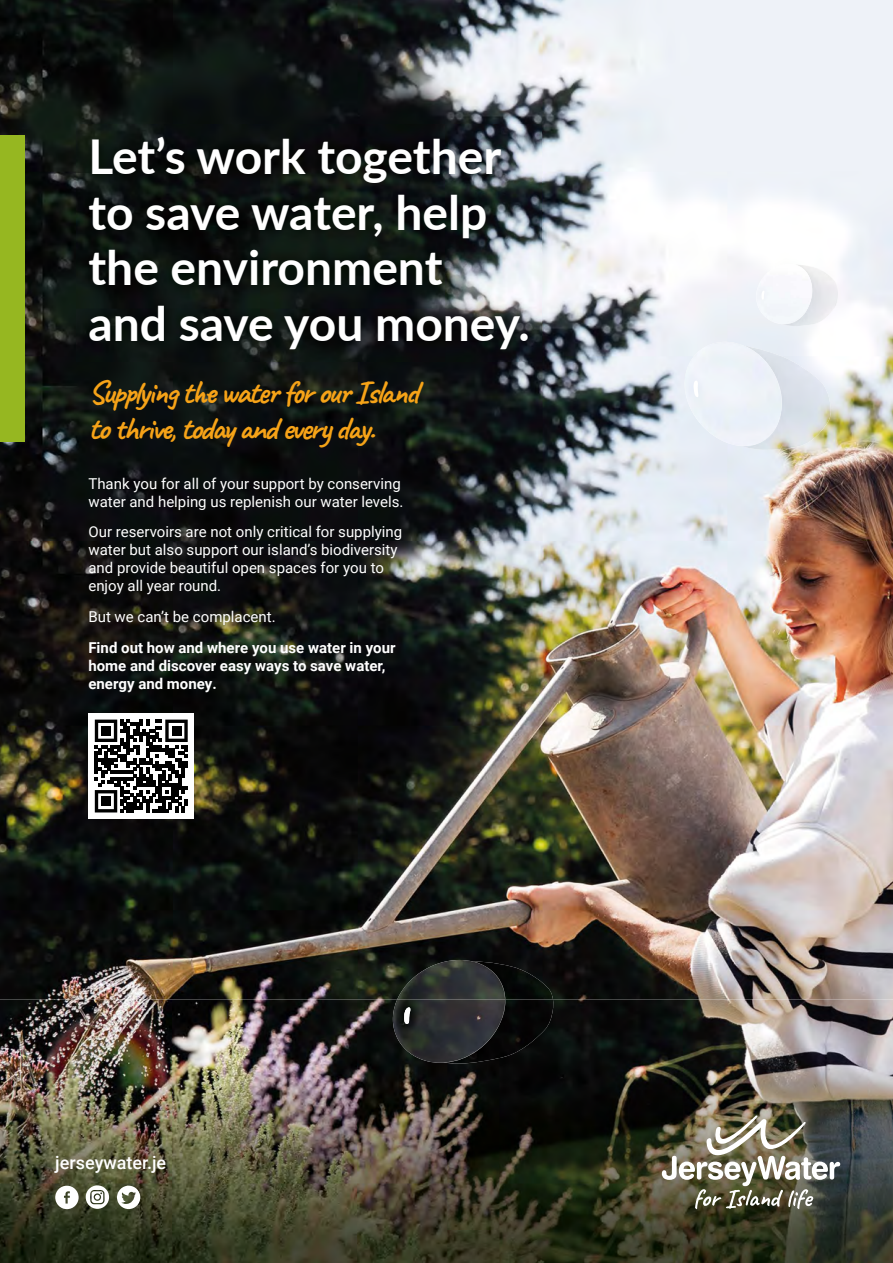
<style>
.page{position:relative;width:893px;height:1263px;background:#fff}
.page>*{position:absolute;margin:0;border:0;box-sizing:border-box;transform-origin:0 0}
.t1{font:700 48px/55.5px "Lato";color:#fff}
.t2{font:33px/36px "Caveat";letter-spacing:-.055em;color:#f6a318}
.t3{font:500 18px "Roboto";color:#fff}
.t4{font:15px/18px "Roboto";color:#fff}
.t5{font:700 15px/18px "Roboto";color:#fff}
</style>
<div class="page">
<img style="left:0;top:0;width:893px;height:999px">
<img style="left:505px;top:961px;width:48px;height:38px">
<img style="left:397px;top:960px;width:108px;height:39px">
<img style="left:741px;top:346px;width:90px;height:104px">
<img style="left:685px;top:342px;width:97px;height:104px">
<img style="left:740px;top:409px;width:41px;height:37px">
<svg style="left:693px;top:380px;width:6px;height:17px"></svg>
<img style="left:782px;top:264px;width:56px;height:62px">
<img style="left:756px;top:264px;width:56px;height:60px">
<img style="left:782px;top:301px;width:28px;height:23px">
<svg style="left:761px;top:290px;width:4px;height:10px"></svg>
<img style="left:0;top:999px;width:448px;height:264px">
<img style="left:499px;top:999px;width:394px;height:264px">
<img style="left:505px;top:999px;width:48px;height:64px">
<img style="left:393px;top:999px;width:112px;height:64px">
<img style="left:444px;top:1022px;width:57px;height:41px">
<svg style="left:404px;top:1007px;width:7px;height:17px"></svg>
<div style="left:0;top:135px;width:25px;height:307px;background:#96b721"></div>
<svg style="left:117px;top:1186px;width:23px;height:23px"></svg>
<svg style="left:55px;top:1186px;width:24px;height:23px"></svg>
<svg style="left:86px;top:1185px;width:23px;height:24px"></svg>
<img style="left:76px;top:124px;width:465px;height:238px">
<img style="left:662px;top:1115px;width:178px;height:94px">
<div style="left:88px;top:713px;width:106px;height:106px;background:#fff"></div>
<svg style="left:95px;top:719px;width:93px;height:93px"></svg>
<div style="left:101px;top:726px;width:10px;height:10px;background:#000"></div>
<div style="left:172px;top:726px;width:9px;height:10px;background:#000"></div>
<div style="left:101px;top:796px;width:10px;height:10px;background:#000"></div>
<h1 class="t1" style="left:88px;top:127px;width:443px">Let’s work together to save water, help the environment and save you money.</h1>
<h2 class="t2" style="left:88px;top:374px;width:332px">Supplying the water for our Island to thrive, today and every day.</h2>
<p class="t4" style="left:88px;top:474px;width:317px">Thank you for all of your support by conserving water and helping us replenish our water levels.</p>
<p class="t4" style="left:88px;top:522px;width:315px">Our reservoirs are not only critical for supplying water but also support our island’s biodiversity and provide beautiful open spaces for you to enjoy all year round.</p>
<p class="t4" style="left:88px;top:607px;width:189px">But we can’t be complacent.</p>
<p class="t5" style="left:88px;top:638px;width:309px">Find out how and where you use water in your home and discover easy ways to save water, energy and money.</p>
<p class="t3" style="left:55px;top:1150px;width:112px">jerseywater.je</p>
</div>
